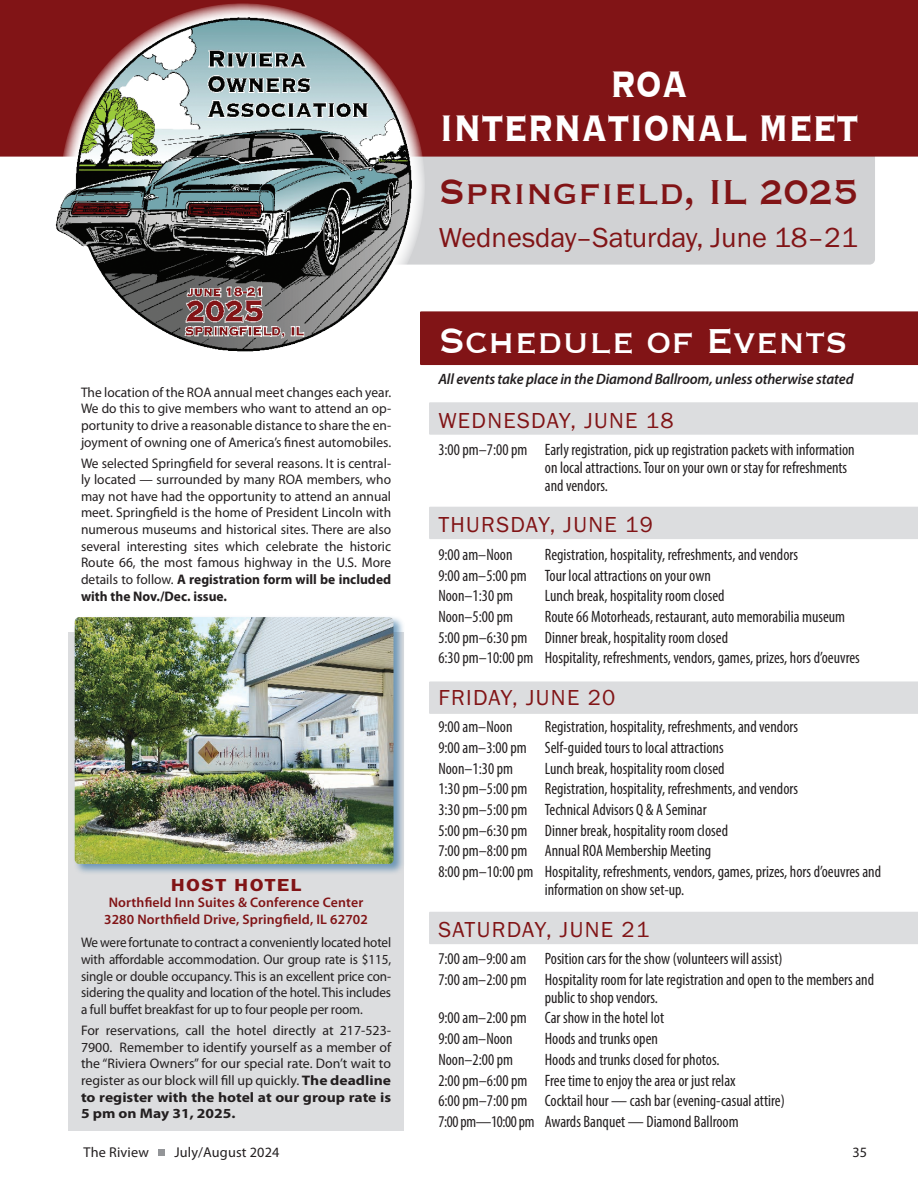
<style>
.page{position:relative;width:918px;height:1188px;background:#fff}
.page>*{position:absolute;margin:0;border:0;box-sizing:border-box;transform-origin:0 0}
.REGIONAL_text{font:700 48px/43.5px "Copperplate";color:#fff;text-align:center;scale:.75 1}
.REGIONAL_text-2{font:45px "Copperplate";color:#811416;scale:.9 1}
.REGIONAL_text-3{font:45px "Copperplate";color:#fff;scale:.9 1}
.t1{font:28.5px "Franklin Gothic URW Boo";color:#811416}
.REGIONAL_text-4{font:22.5px "Franklin Gothic URW Boo";letter-spacing:.06em;color:#811416}
.t2{font:18px "Franklin Gothic URW Dem";letter-spacing:.06em;color:#811416;scale:1.21 1}
.REGIONAL_text-5{font:condensed 16.5px/18px "Myriad Pro";color:#231f20}
.REGIONAL_text-6{font:condensed 16.5px "Myriad Pro";color:#231f20;scale:.95 1}
.REGIONAL_text-7{font:italic 600 15px "Myriad Pro";letter-spacing:-.01em;color:#231f20}
.t3{font:14.25px "Myriad Pro";letter-spacing:.01em;color:#231f20}
.REGIONAL_text-8{font:13.8px/16.6px "Myriad Pro";color:#231f20;text-align:justify}
.REGIONAL_text-9{font:13.8px/16.6px "Myriad Pro";color:#231f20;text-align:justify;scale:.95 1}
.REGIONAL_text-10{font:600 13.8px/16.6px "Myriad Pro";letter-spacing:.01em;color:#811416;text-align:center}
.s1{font-weight:700}
</style>
<div class="page">
<div style="left:425px;top:311px;width:493px;height:54px;background:#811416"></div>
<div style="left:429px;top:402px;width:489px;height:33px;background:#dcdddf"></div>
<div style="left:429px;top:507px;width:489px;height:32px;background:#dcdddf"></div>
<div style="left:429px;top:681px;width:489px;height:33px;background:#dcdddf"></div>
<div style="left:429px;top:912px;width:489px;height:32px;background:#dcdddf"></div>
<div style="left:68px;top:633px;width:336px;height:498px;background:#dcdddf"></div>
<div style="left:241px;top:87px;width:634px;height:178px;background:#d1d2d4;border-radius:5px"></div>
<div style="left:0;top:0;width:918px;height:157px;background:#811416"></div>
<svg style="left:159px;top:1149px;width:6px;height:6px"></svg>
<svg style="left:28px;top:3px;width:397px;height:362px"></svg>
<img style="left:54px;top:10px;width:364px;height:346px">
<div style="left:73px;top:615px;width:332px;height:260px;background:#276a9d;opacity:.6"></div>
<img style="left:75px;top:617px;width:319px;height:247px">
<p class="REGIONAL_text" style="left:439px;top:60px;width:560px">ROA<br>INTERNATIONAL MEET</p>
<p class="REGIONAL_text-8" style="left:81px;top:383px;width:312px">The location of the ROA annual meet changes each year.<br>We do this to give members who want to attend an op&shy;portunity to drive a reasonable distance to share the en&shy;joyment of owning one of America’s finest automobiles.</p>
<p class="REGIONAL_text-8" style="left:81px;top:454px;width:312px">We selected Springfield for several reasons. It is central&shy;ly located — surrounded by many ROA members, who may not have had the opportunity to attend an annual meet. Springfield is the home of President Lincoln with numerous museums and historical sites. There are also several interesting sites which celebrate the historic Route 66, the most famous highway in the U.S. More details to follow. <span class="s1">A registration form will be included with the Nov./Dec. issue.</span></p>
<p class="t2" style="left:171px;top:874px;width:110px">HOST HOTEL</p>
<p class="REGIONAL_text-10" style="left:104px;top:894px;width:265px">Northfield Inn Suites &amp; Conference Center<br>3280 Northfield Drive, Springfield, IL 62702</p>
<p class="REGIONAL_text-9" style="left:81px;top:934px;width:328px">We were fortunate to contract a conveniently located hotel with affordable accommodation. Our group rate is $115, single or double occupancy. This is an excellent price con&shy;sidering the quality and location of the hotel. This includes a full buffet breakfast for up to four people per room.</p>
<p class="REGIONAL_text-8" style="left:81px;top:1022px;width:312px">For reservations, call the hotel directly at 217-523- 7900. Remember to identify yourself as a member of the “Riviera Owners” for our special rate. Don’t wait to register as our block will fill up quickly. <span class="s1">The deadline to register with the hotel at our group rate is 5 pm on May 31, 2025.</span></p>
<p class="REGIONAL_text-2" style="left:439px;top:162px;width:468px">Springfield, IL 2025</p>
<p class="t1" style="left:439px;top:220px;width:420px">Wednesday–Saturday, June 18–21</p>
<p class="REGIONAL_text-3" style="left:438px;top:311px;width:457px">Schedule of Events</p>
<p class="REGIONAL_text-7" style="left:438px;top:370px;width:417px">All events take place in the Diamond Ballroom, unless otherwise stated</p>
<p class="REGIONAL_text-4" style="left:438px;top:406px;width:237px">WEDNESDAY, JUNE 18</p>
<p class="REGIONAL_text-5" style="left:545px;top:440px;width:311px;text-indent:-106px">3:00 pm–7:00 pm Early registration, pick up registration packets with information on local attractions. Tour on your own or stay for refreshments and vendors.</p>
<p class="REGIONAL_text-4" style="left:438px;top:511px;width:216px">THURSDAY, JUNE 19</p>
<p class="REGIONAL_text-5" style="left:438px;top:545px;width:76px">9:00 am–Noon</p>
<p class="REGIONAL_text-5" style="left:545px;top:545px;width:255px">Registration, hospitality, refreshments, and vendors</p>
<p class="REGIONAL_text-5" style="left:438px;top:566px;width:274px">9:00 am–5:00 pm Tour local attractions on your own</p>
<p class="REGIONAL_text-5" style="left:438px;top:587px;width:76px">Noon–1:30 pm</p>
<p class="REGIONAL_text-5" style="left:545px;top:587px;width:181px">Lunch break, hospitality room closed</p>
<p class="REGIONAL_text-5" style="left:438px;top:607px;width:76px">Noon–5:00 pm</p>
<p class="REGIONAL_text-5" style="left:545px;top:607px;width:302px">Route 66 Motorheads, restaurant, auto memorabilia museum</p>
<p class="REGIONAL_text-5" style="left:438px;top:628px;width:291px">5:00 pm–6:30 pm Dinner break, hospitality room closed</p>
<p class="REGIONAL_text-5" style="left:438px;top:649px;width:423px">6:30 pm–10:00 pm Hospitality, refreshments, vendors, games, prizes, hors d’oeuvres</p>
<p class="REGIONAL_text-4" style="left:438px;top:683px;width:179px">FRIDAY, JUNE 20</p>
<p class="REGIONAL_text-5" style="left:438px;top:718px;width:76px">9:00 am–Noon</p>
<p class="REGIONAL_text-5" style="left:545px;top:718px;width:255px">Registration, hospitality, refreshments, and vendors</p>
<p class="REGIONAL_text-5" style="left:438px;top:738px;width:287px">9:00 am–3:00 pm Self-guided tours to local attractions</p>
<p class="REGIONAL_text-5" style="left:438px;top:759px;width:76px">Noon–1:30 pm</p>
<p class="REGIONAL_text-5" style="left:545px;top:759px;width:181px">Lunch break, hospitality room closed</p>
<p class="REGIONAL_text-5" style="left:438px;top:780px;width:361px">1:30 pm–5:00 pm Registration, hospitality, refreshments, and vendors</p>
<p class="REGIONAL_text-5" style="left:438px;top:800px;width:270px">3:30 pm–5:00 pm Technical Advisors Q &amp; A Seminar</p>
<p class="REGIONAL_text-5" style="left:438px;top:821px;width:291px">5:00 pm–6:30 pm Dinner break, hospitality room closed</p>
<p class="REGIONAL_text-5" style="left:438px;top:842px;width:274px">7:00 pm–8:00 pm Annual ROA Membership Meeting</p>
<p class="REGIONAL_text-5" style="left:545px;top:863px;width:338px;text-indent:-106px">8:00 pm–10:00 pm Hospitality, refreshments, vendors, games, prizes, hors d’oeuvres and information on show set-up.</p>
<p class="REGIONAL_text-4" style="left:438px;top:915px;width:212px">SATURDAY, JUNE 21</p>
<p class="REGIONAL_text-5" style="left:438px;top:949px;width:346px">7:00 am–9:00 am Position cars for the show (volunteers will assist)</p>
<p class="REGIONAL_text-5" style="left:545px;top:970px;width:331px;text-indent:-106px">7:00 am–2:00 pm Hospitality room for late registration and open to the members and public to shop vendors.</p>
<p class="REGIONAL_text-5" style="left:438px;top:1009px;width:227px">9:00 am–2:00 pm Car show in the hotel lot</p>
<p class="REGIONAL_text-5" style="left:438px;top:1029px;width:76px">9:00 am–Noon</p>
<p class="REGIONAL_text-5" style="left:545px;top:1029px;width:115px">Hoods and trunks open</p>
<p class="REGIONAL_text-5" style="left:438px;top:1050px;width:76px">Noon–2:00 pm</p>
<p class="REGIONAL_text-5" style="left:545px;top:1050px;width:176px">Hoods and trunks closed for photos.</p>
<p class="REGIONAL_text-5" style="left:438px;top:1071px;width:299px">2:00 pm–6:00 pm Free time to enjoy the area or just relax</p>
<p class="REGIONAL_text-5" style="left:438px;top:1092px;width:348px">6:00 pm–7:00 pm Cocktail hour — cash bar (evening-casual attire)</p>
<p class="REGIONAL_text-6" style="left:438px;top:1112px;width:318px">7:00 pm—10:00 pm Awards Banquet — Diamond Ballroom</p>
<p class="t3" style="left:84px;top:1143px;width:67px">The Riview</p>
<p class="t3" style="left:174px;top:1143px;width:107px">July/August 2024</p>
<p class="t3" style="left:852px;top:1143px;width:16px">35</p>
</div>
